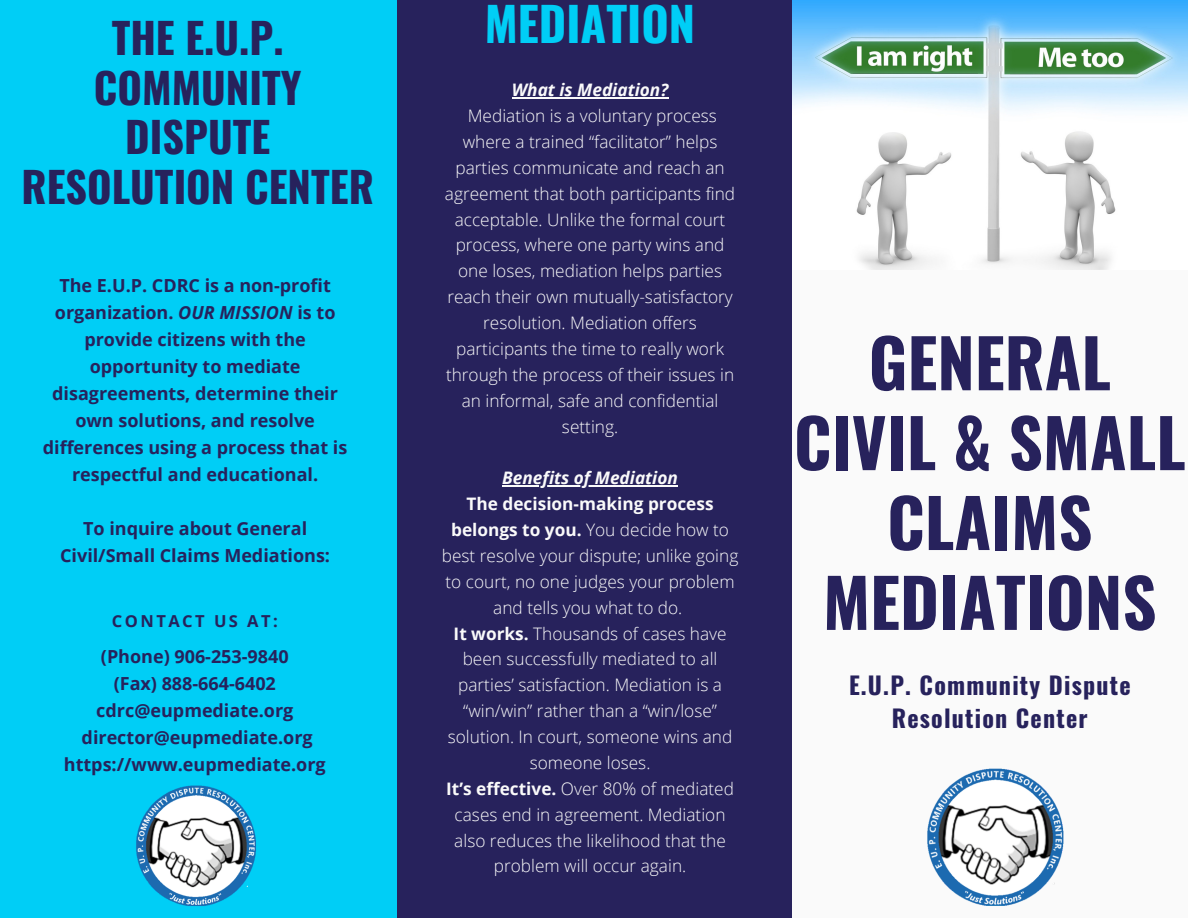
<style>
.page{position:relative;width:1188px;height:918px;background:#fafafa}
.page>*{position:absolute;margin:0;border:0;box-sizing:border-box;transform-origin:0 0}
.t1{font:700 66.75px/79.8px "Oswald";color:#27225c;text-align:center}
.t2{font:700 46.95px "Oswald";color:#00cef6}
.t3{font:700 42px/49.5px "Oswald";color:#27225c;text-align:center}
.t4{font:700 24px/32.7px "Oswald";letter-spacing:.05em;color:#27225c;text-align:center}
.t5{font:700 18px/27px "Open Sans";color:#27225c;text-align:center}
.t6{font:300 17.25px/25.8px "Open Sans";color:#fafafa;text-align:center}
.t7{font:italic 700 17.25px "Open Sans";color:#fafafa}
.t8{font:700 16.5px "Open Sans";letter-spacing:.15em;color:#27225c}
.s1{font-style:italic}
.s2{font-weight:700}
</style>
<div class="page">
<div style="left:0;top:0;width:456px;height:918px;background:#00cef6"></div>
<div style="left:397px;top:0;width:394px;height:918px;background:#27225c"></div>
<img style="left:927px;top:769px;width:137px;height:137px">
<img style="left:136px;top:786px;width:120px;height:120px">
<img style="left:792px;top:0;width:396px;height:270px">
<hr style="left:512px;top:97px;width:156px;height:1px;background:#fafafa">
<hr style="left:502px;top:485px;width:176px;height:2px;background:#fafafa">
<p class="t3" style="left:22px;top:11px;width:354px">THE E.U.P.<br>COMMUNITY<br>DISPUTE<br>RESOLUTION CENTER</p>
<p class="t5" style="left:43px;top:271px;width:306px">The E.U.P. CDRC is a non-profit organization. <span class="s1">OUR MISSION</span> is to provide citizens with the opportunity to mediate disagreements, determine their own solutions, and resolve differences using a process that is respectful and educational.</p>
<p class="t5" style="left:60px;top:514px;width:271px">To inquire about General<br>Civil/Small Claims Mediations:</p>
<p class="t8" style="left:112px;top:610px;width:167px">CONTACT US AT:</p>
<p class="t5" style="left:101px;top:642px;width:189px">(Phone) 906-253-9840</p>
<p class="t5" style="left:114px;top:669px;width:164px">(Fax) 888-664-6402</p>
<p class="t5" style="left:96px;top:696px;width:199px">cdrc@eupmediate.org</p>
<p class="t5" style="left:82px;top:723px;width:233px">director@eupmediate.org</p>
<p class="t5" style="left:64px;top:750px;width:263px">https://www.eupmediate.org</p>
<p class="t2" style="left:485px;top:-13px;width:212px">MEDIATION</p>
<p class="t7" style="left:512px;top:78px;width:158px">What is Mediation?</p>
<p class="t6" style="left:445px;top:103px;width:292px">Mediation is a voluntary process where a trained “facilitator” helps parties communicate and reach an agreement that both participants find acceptable. Unlike the formal court process, where one party wins and one loses, mediation helps parties reach their own mutually-satisfactory resolution. Mediation offers participants the time to really work through the process of their issues in an informal, safe and confidential setting.</p>
<p class="t7" style="left:502px;top:466px;width:177px">Benefits of Mediation</p>
<p class="t6" style="left:442px;top:491px;width:298px"><span class="s2">The decision-making process belongs to you.</span> You decide how to best resolve your dispute; unlike going to court, no one judges your problem and tells you what to do.</p>
<p class="t6" style="left:448px;top:620px;width:286px"><span class="s2">It works.</span> Thousands of cases have been successfully mediated to all parties’ satisfaction. Mediation is a “win/win” rather than a “win/lose” solution. In court, someone wins and someone loses.</p>
<p class="t6" style="left:446px;top:775px;width:289px"><span class="s2">It’s effective.</span> Over 80% of mediated cases end in agreement. Mediation also reduces the likelihood that the problem will occur again.</p>
<p class="t1" style="left:794px;top:320px;width:393px">GENERAL<br>CIVIL &amp; SMALL<br>CLAIMS<br>MEDIATIONS</p>
<p class="t4" style="left:849px;top:668px;width:283px">E.U.P. Community Dispute<br>Resolution Center</p>
</div>
